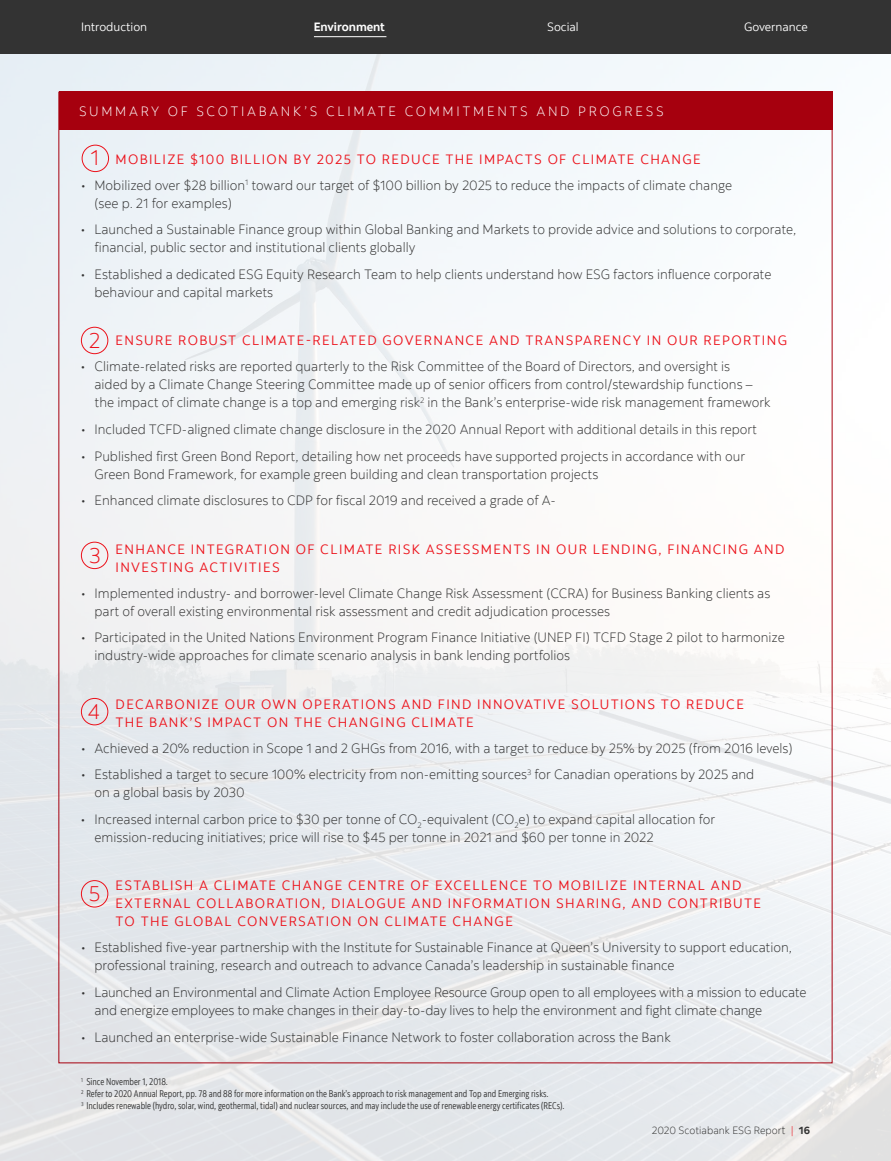
<style>
.page{position:relative;width:891px;height:1161px;background:#fff}
.page>*{position:absolute;margin:0;border:0;box-sizing:border-box;transform-origin:0 0}
.t1{font:300 21.6px "Scotia";color:#ec111a}
.t2{font:300 13.5px/18px "Scotia";color:#333}
.t3{font:13.5px/18px "Scotia";letter-spacing:.1em;color:#ec111a}
.t4{font:300 13.5px "Scotia";letter-spacing:.2em;color:#fff}
.t5{font:12px "Scotia";color:#fff}
.t6{font:700 12px "Scotia";color:#fff}
.t7{font:300 10.5px "Scotia";color:#333}
.t8{font:9.75px/11.7px "Scotia Legal";color:#333}
.s1{font-size:11.25px}
.s2{color:#ec111a}
.s3{font-weight:700}
</style>
<div class="page">
<div style="left:0;top:0;width:891px;height:54px;background:#333"></div>
<img style="left:0;top:54px;width:891px;height:1107px">
<div style="left:59px;top:92px;width:773px;height:38px;background:#a6000e"></div>
<div style="left:82px;top:145px;width:27px;height:27px;border:1px solid #ec111a;border-radius:50%"></div>
<div style="left:81px;top:327px;width:27px;height:27px;border:1px solid #ec111a;border-radius:50%"></div>
<div style="left:81px;top:542px;width:27px;height:27px;border:1px solid #ec111a;border-radius:50%"></div>
<div style="left:81px;top:698px;width:27px;height:27px;border:1px solid #ec111a;border-radius:50%"></div>
<div style="left:81px;top:880px;width:27px;height:27px;border:1px solid #ec111a;border-radius:50%"></div>
<hr style="left:314px;top:36px;width:72px;height:1px;background:#fff">
<p class="t5" style="left:81px;top:20px;width:68px">Introduction</p>
<p class="t6" style="left:314px;top:20px;width:73px">Environment</p>
<p class="t5" style="left:547px;top:20px;width:33px">Social</p>
<p class="t5" style="left:744px;top:20px;width:65px">Governance</p>
<p class="t4" style="left:79px;top:103px;width:586px">SUMMARY OF SCOTIABANK’S CLIMATE COMMITMENTS AND PROGRESS</p>
<p class="t3" style="left:116px;top:150px;width:587px">MOBILIZE $100 BILLION BY 2025 TO REDUCE THE IMPACTS OF CLIMATE CHANGE</p>
<p class="t2" style="left:94px;top:176px;width:639px;text-indent:-13px">• Mobilized over $28 billion<sup>1</sup> toward our target of $100 billion by 2025 to reduce the impacts of climate change (see p. 21 for examples)</p>
<p class="t2" style="left:94px;top:221px;width:703px;text-indent:-14px">• Launched a Sustainable Finance group within Global Banking and Markets to provide advice and solutions to corporate, financial, public sector and institutional clients globally</p>
<p class="t2" style="left:94px;top:265px;width:678px;text-indent:-14px">• Established a dedicated ESG Equity Research Team to help clients understand how ESG factors influence corporate behaviour and capital markets</p>
<p class="t3" style="left:116px;top:332px;width:673px">ENSURE ROBUST CLIMATE-RELATED GOVERNANCE AND TRANSPARENCY IN OUR REPORTING</p>
<p class="t2" style="left:94px;top:358px;width:678px;text-indent:-14px">• Climate-related risks are reported quarterly to the Risk Committee of the Board of Directors, and oversight is<br>aided by a Climate Change Steering Committee made up of senior officers from control/stewardship functions – the impact of climate change is a top and emerging risk<sup>2</sup> in the Bank’s enterprise-wide risk management framework</p>
<p class="t2" style="left:81px;top:420px;width:678px">• Included TCFD-aligned climate change disclosure in the 2020 Annual Report with additional details in this report</p>
<p class="t2" style="left:95px;top:447px;width:652px;text-indent:-14px">• Published first Green Bond Report, detailing how net proceeds have supported projects in accordance with our<br>Green Bond Framework, for example green building and clean transportation projects</p>
<p class="t2" style="left:81px;top:492px;width:476px">• Enhanced climate disclosures to CDP for fiscal 2019 and received a grade of A-</p>
<p class="t3" style="left:116px;top:540px;width:670px">ENHANCE INTEGRATION OF CLIMATE RISK ASSESSMENTS IN OUR LENDING, FINANCING AND<br>INVESTING ACTIVITIES</p>
<p class="t2" style="left:95px;top:584px;width:677px;text-indent:-14px">• Implemented industry- and borrower-level Climate Change Risk Assessment (CCRA) for Business Banking clients as part of overall existing environmental risk assessment and credit adjudication processes</p>
<p class="t2" style="left:95px;top:628px;width:692px;text-indent:-14px">• Participated in the United Nations Environment Program Finance Initiative (UNEP FI) TCFD Stage 2 pilot to harmonize industry-wide approaches for climate scenario analysis in bank lending portfolios</p>
<p class="t3" style="left:116px;top:695px;width:630px">DECARBONIZE OUR OWN OPERATIONS AND FIND INNOVATIVE SOLUTIONS TO REDUCE<br>THE BANK’S IMPACT ON THE CHANGING CLIMATE</p>
<p class="t2" style="left:81px;top:739px;width:713px">• Achieved a 20% reduction in Scope 1 and 2 GHGs from 2016, with a target to reduce by 25% by 2025 (from 2016 levels)</p>
<p class="t2" style="left:94px;top:765px;width:661px;text-indent:-13px">• Established a target to secure 100% electricity from non-emitting sources<sup>3</sup> for Canadian operations by 2025 and on a global basis by 2030</p>
<p class="t2" style="left:95px;top:810px;width:622px;text-indent:-14px">• Increased internal carbon price to $30 per tonne of CO<sub>2</sub>-equivalent (CO<sub>2</sub>e) to expand capital allocation for emission-reducing initiatives; price will rise to $45 per tonne in 2021 and $60 per tonne in 2022</p>
<p class="t3" style="left:116px;top:876px;width:647px">ESTABLISH A CLIMATE CHANGE CENTRE OF EXCELLENCE TO MOBILIZE INTERNAL AND<br>EXTERNAL COLLABORATION, DIALOGUE AND INFORMATION SHARING, AND CONTRIBUTE<br>TO THE GLOBAL CONVERSATION ON CLIMATE CHANGE</p>
<p class="t2" style="left:95px;top:938px;width:699px;text-indent:-14px">• Established five-year partnership with the Institute for Sustainable Finance at Queen’s University to support education, professional training, research and outreach to advance Canada’s leadership in sustainable finance</p>
<p class="t2" style="left:95px;top:983px;width:714px;text-indent:-14px">• Launched an Environmental and Climate Action Employee Resource Group open to all employees with a mission to educate and energize employees to make changes in their day-to-day lives to help the environment and fight climate change</p>
<p class="t2" style="left:81px;top:1028px;width:591px">• Launched an enterprise-wide Sustainable Finance Network to foster collaboration across the Bank</p>
<h1 class="t1" style="left:90px;top:145px;width:10px">1</h1>
<h1 class="t1" style="left:89px;top:327px;width:13px">2</h1>
<h1 class="t1" style="left:89px;top:542px;width:13px">3</h1>
<h1 class="t1" style="left:88px;top:698px;width:14px">4</h1>
<h1 class="t1" style="left:89px;top:880px;width:13px">5</h1>
<p class="t8" style="left:81px;top:1076px;width:485px"><sup>1</sup> Since November 1, 2018.<br><sup>2</sup> Refer to 2020 Annual Report, pp. 78 and 88 for more information on the Bank’s approach to risk management and Top and Emerging risks.<br><sup>3</sup> Includes renewable (hydro, solar, wind, geothermal, tidal) and nuclear sources, and may include the use of renewable energy certificates (RECs).</p>
<p class="t7" style="left:652px;top:1124px;width:160px">2020 Scotiabank ESG Repor<span class="s1">t</span> <span class="s2">|</span> <span class="s3">16</span></p>
</div>
